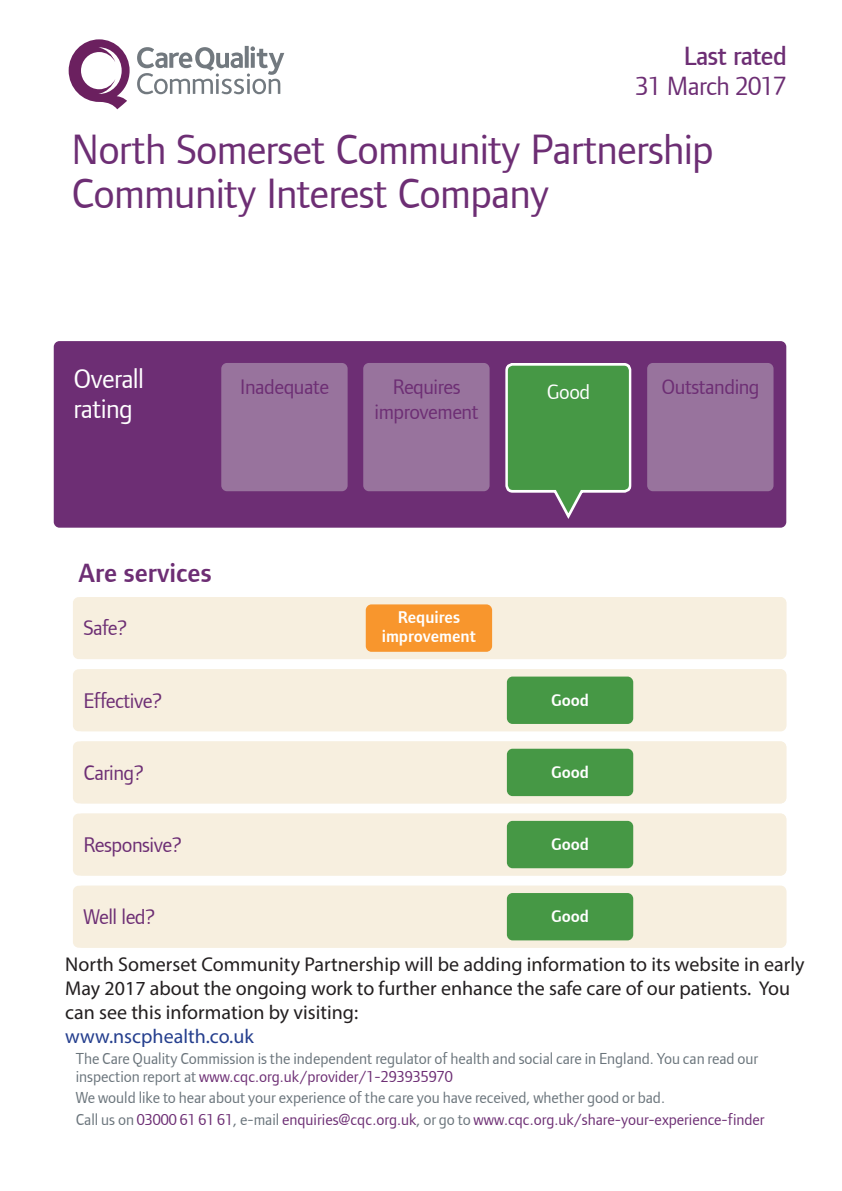
<style>
.page{position:relative;width:842px;height:1191px;background:#fff}
.page>*{position:absolute;margin:0;border:0;box-sizing:border-box;transform-origin:0 0}
.t1{font:43.7px/43.7px "Foundry Form Sans";letter-spacing:-.02em;color:#6d2e74}
.t2{font:27.9px/29.9px "Foundry Form Sans";letter-spacing:-.02em;color:#fff}
.t3{font:27.2px "Foundry Form Sans";letter-spacing:-.02em;color:#6d2e74}
.t4{font:600 27.2px "Foundry Form Sans";color:#6d2e74}
.t5{font:500 27.2px "Foundry Form Sans";letter-spacing:-.02em;color:#6d2e74}
.t6{font:21.9px "Foundry Form Sans";letter-spacing:-.025em;color:#6d2e74}
.t7{font:21.6px/25px "Foundry Form Sans";letter-spacing:-.02em;color:#6d2e74;text-align:center}
.t8{font:21.6px "Foundry Form Sans";color:#fff}
.t9{font:20px/24px "Myriad Pro";color:#231f20}
.t10{font:20px "Myriad Pro";color:#253f8e}
.t11{font:600 17.5px/18.9px "Foundry Form Sans";color:#fff;text-align:center}
.t12{font:16.4px/18.2px "Foundry Form Sans";color:#6a747b}
.s1{color:#6d2e74}
</style>
<div class="page">
<div style="left:54px;top:341px;width:732px;height:186px;background:#6d2e74;border-radius:6px"></div>
<div style="left:76px;top:597px;width:710px;height:62px;background:#f7efdf;border-radius:6px"></div>
<div style="left:366px;top:604px;width:126px;height:48px;background:#f8962d;border-radius:6px"></div>
<div style="left:76px;top:669px;width:710px;height:62px;background:#f7efdf;border-radius:6px"></div>
<div style="left:507px;top:676px;width:126px;height:48px;background:#469845;border-radius:6px"></div>
<div style="left:76px;top:741px;width:710px;height:62px;background:#f7efdf;border-radius:6px"></div>
<div style="left:507px;top:748px;width:126px;height:48px;background:#469845;border-radius:6px"></div>
<div style="left:76px;top:813px;width:710px;height:62px;background:#f7efdf;border-radius:6px"></div>
<div style="left:507px;top:821px;width:126px;height:47px;background:#469845;border-radius:6px"></div>
<div style="left:76px;top:885px;width:710px;height:62px;background:#f7efdf;border-radius:6px"></div>
<div style="left:507px;top:893px;width:126px;height:47px;background:#469845;border-radius:6px"></div>
<svg style="left:137px;top:46px;width:147px;height:48px"></svg>
<svg style="left:69px;top:39px;width:61px;height:70px"></svg>
<div style="left:221px;top:363px;width:127px;height:128px;background:#98739d;border-radius:6px"></div>
<div style="left:363px;top:363px;width:127px;height:128px;background:#98739d;border-radius:6px"></div>
<svg style="left:505px;top:363px;width:126px;height:156px;background:#588e59"></svg>
<div style="left:647px;top:363px;width:126px;height:128px;background:#98739d;border-radius:6px"></div>
<h3 class="t5" style="left:684px;top:41px;width:105px">Last rated</h3>
<h3 class="t3" style="left:635px;top:71px;width:153px">31 March 2017</h3>
<h1 class="t1" style="left:71px;top:127px;width:644px">North Somerset Community Partnership<br>Community Interest Company</h1>
<h2 class="t2" style="left:74px;top:363px;width:72px">Overall rating</h2>
<h3 class="t7" style="left:240px;top:374px;width:90px">Inadequate</h3>
<h3 class="t7" style="left:374px;top:374px;width:106px">Requires improvement</h3>
<h3 class="t8" style="left:547px;top:379px;width:45px">Good</h3>
<h3 class="t7" style="left:661px;top:374px;width:100px">Outstanding</h3>
<h3 class="t4" style="left:79px;top:558px;width:134px">Are services</h3>
<h3 class="t6" style="left:84px;top:616px;width:45px">Safe?</h3>
<p class="t11" style="left:382px;top:608px;width:96px">Requires improvement</p>
<h3 class="t6" style="left:84px;top:688px;width:80px">Effective?</h3>
<p class="t11" style="left:551px;top:690px;width:40px">Good</p>
<h3 class="t6" style="left:84px;top:760px;width:62px">Caring?</h3>
<p class="t11" style="left:551px;top:762px;width:40px">Good</p>
<h3 class="t6" style="left:84px;top:832px;width:100px">Responsive?</h3>
<p class="t11" style="left:551px;top:835px;width:40px">Good</p>
<h3 class="t6" style="left:84px;top:904px;width:73px">Well led?</h3>
<p class="t11" style="left:551px;top:907px;width:40px">Good</p>
<p class="t9" style="left:65px;top:951px;width:741px">North Somerset Community Partnership will be adding information to its website in early<br>May 2017 about the ongoing work to further enhance the safe care of our patients. You can see this information by visiting:</p>
<p class="t10" style="left:65px;top:1023px;width:190px">www.nscphealth.co.uk</p>
<p class="t12" style="left:76px;top:1049px;width:684px">The Care Quality Commission is the independent regulator of health and social care in England. You can read our inspection report at <span class="s1">www.cqc.org.uk/provider/1-293935970</span></p>
<p class="t12" style="left:76px;top:1087px;width:690px;line-height:21.1px">We would like to hear about your experience of the care you have received, whether good or bad.<br>Call us on <span class="s1">03000 61 61 61</span>, e-mail <span class="s1">enquiries@cqc.org.uk</span>, or go to <span class="s1">www.cqc.org.uk/share-your-experience-finder</span></p>
</div>
